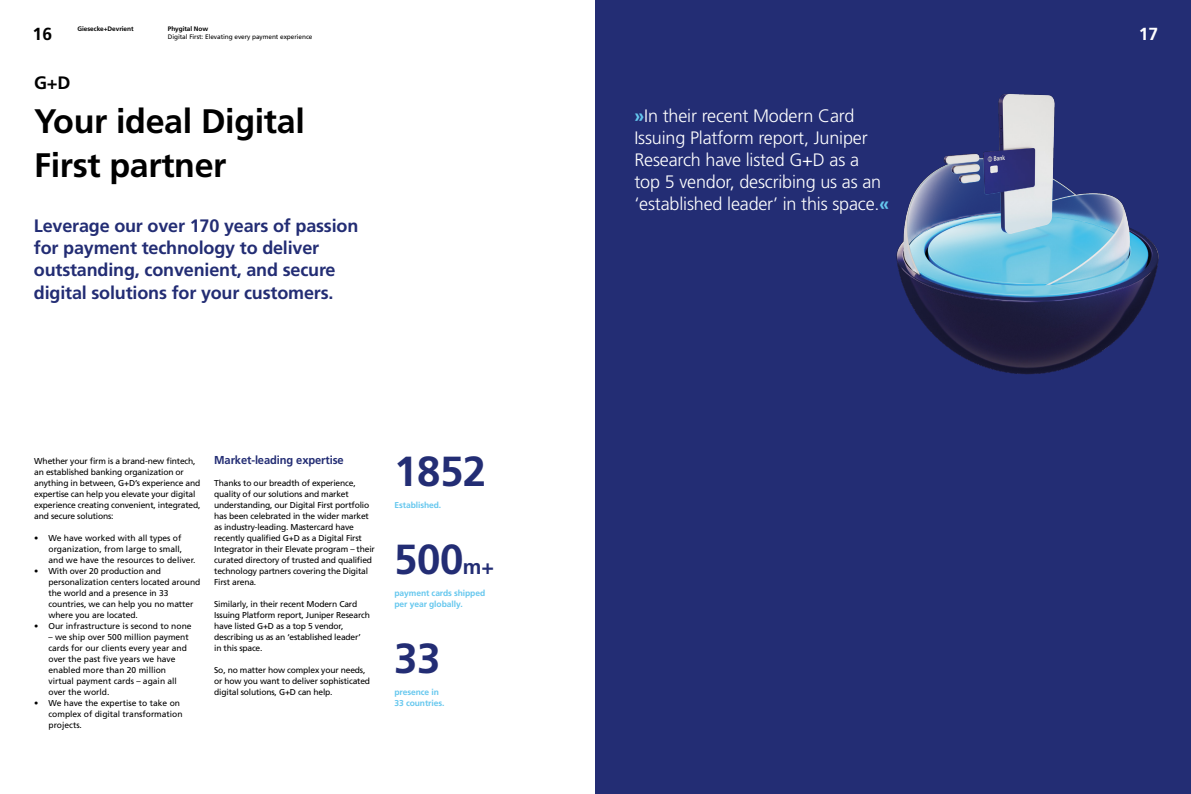
<style>
.page{position:relative;width:1191px;height:794px;background:#fff}
.page>*{position:absolute;margin:0;border:0;box-sizing:border-box;transform-origin:0 0}
.t1{font:700 42px/88px "Frutiger LT Pro";letter-spacing:-.01em;color:#232d74}
.t2{font:700 34px/44px "Frutiger LT Pro";letter-spacing:-.01em;color:#000}
.t3{font:300 18px/22px "Frutiger LT Pro";letter-spacing:-.01em;color:#fff}
.t4{font:700 18px/22px "Frutiger LT Pro";letter-spacing:-.01em;color:#232d74}
.t5{font:700 18px "Frutiger LT Pro";color:#000}
.t6{font:700 17.5px "Frutiger LT Pro";color:#000}
.t7{font:700 17.5px "Frutiger LT Pro";color:#fff}
.t8{font:700 11.5px "Frutiger LT Pro";letter-spacing:-.01em;color:#232d74}
.t9{font:8.5px/11px "Frutiger LT Pro";letter-spacing:-.02em;color:#000}
.t10{font:8.5px/11px "Frutiger LT Pro";color:#000}
.t11{font:700 8.5px/11px "Frutiger LT Pro";letter-spacing:-.01em;color:#65c7ee}
.t12{font:6.5px "Frutiger LT Pro";letter-spacing:-.01em;color:#000}
.t13{font:700 6.5px "Frutiger LT Pro";letter-spacing:-.01em;color:#000}
.s1{font-size:21px}
.s2{font-weight:700;color:#65c7ee}
</style>
<div class="page">
<div style="left:595px;top:0;width:596px;height:794px;background:#232d74"></div>
<img style="left:896px;top:94px;width:263px;height:281px">
<h3 class="t6" style="left:33px;top:23px;width:21px">16</h3>
<p class="t13" style="left:78px;top:25px;width:57px">Giesecke+Devrient</p>
<p class="t13" style="left:168px;top:25px;width:42px">Phygital Now</p>
<p class="t12" style="left:168px;top:33px;width:146px">Digital First: Elevating every payment experience</p>
<h3 class="t7" style="left:1138px;top:23px;width:21px">17</h3>
<h3 class="t5" style="left:34px;top:72px;width:38px">G+D</h3>
<h2 class="t2" style="left:34px;top:100px;width:272px">Your ideal Digital<br>First partner</h2>
<h3 class="t4" style="left:34px;top:215px;width:326px">Leverage our over 170 years of passion for payment technology to deliver outstanding, convenient, and secure digital solutions for your customers.</h3>
<p class="t9" style="left:34px;top:455px;width:168px">Whether your firm is a brand-new fintech, an established banking organization or anything in between, G+D’s experience and expertise can help you elevate your digital experience creating convenient, integrated, and secure solutions:</p>
<p class="t10" style="left:48px;top:532px;width:149px;text-indent:-14px">• We have worked with all types of organization, from large to small, and we have the resources to deliver.</p>
<p class="t9" style="left:48px;top:565px;width:153px;text-indent:-14px">• With over 20 production and personalization centers located around the world and a presence in 33 countries, we can help you no matter where you are located.</p>
<p class="t10" style="left:34px;top:620px;width:159px">• Our infrastructure is second to none</p>
<p class="t10" style="left:48px;top:631px;width:142px">– we ship over 500 million payment cards for our clients every year and over the past five years we have enabled more than 20 million virtual payment cards – again all over the world.</p>
<p class="t10" style="left:48px;top:697px;width:136px;text-indent:-14px">• We have the expertise to take on complex of digital transformation projects.</p>
<h3 class="t8" style="left:214px;top:453px;width:131px">Market-leading expertise</h3>
<p class="t9" style="left:214px;top:477px;width:162px">Thanks to our breadth of experience, quality of our solutions and market understanding, our Digital First portfolio has been celebrated in the wider market as industry-leading. Mastercard have recently qualified G+D as a Digital First Integrator in their Elevate program – their curated directory of trusted and qualified technology partners covering the Digital First arena.</p>
<p class="t9" style="left:214px;top:598px;width:157px">Similarly, in their recent Modern Card Issuing Platform report, Juniper Research have listed G+D as a top 5 vendor, describing us as an ‘established leader’ in this space.</p>
<p class="t9" style="left:214px;top:664px;width:157px">So, no matter how complex your needs, or how you want to deliver sophisticated digital solutions, G+D can help.</p>
<h1 class="t1" style="left:394px;top:427px;width:101px">1852<br>500<span class="s1">m+</span></h1>
<p class="t11" style="left:394px;top:499px;width:48px">Established.</p>
<p class="t11" style="left:394px;top:587px;width:92px">payment cards shipped per year globally.</p>
<h1 class="t1" style="left:394px;top:614px;width:48px">33</h1>
<p class="t11" style="left:394px;top:686px;width:51px">presence in<br>33 countries.</p>
<h3 class="t3" style="left:634px;top:105px;width:256px"><span class="s2">»</span>In their recent Modern Card<br>Issuing Platform report, Juniper<br>Research have listed G+D as a<br>top 5 vendor, describing us as an ‘established leader’ in this space.<span class="s2">«</span></h3>
</div>
